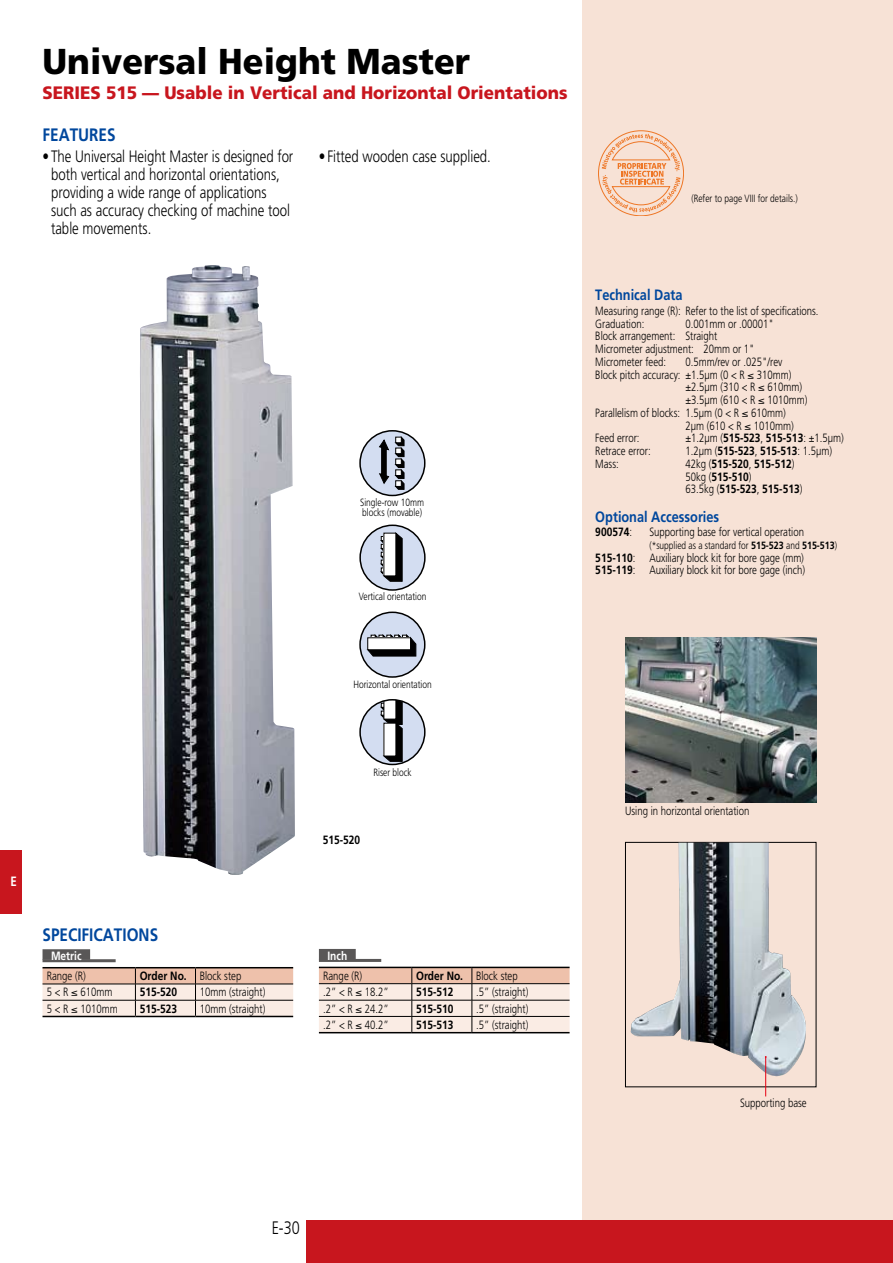
<style>
.page{position:relative;width:893px;height:1263px;background:#fff}
.page>*{position:absolute;margin:0;border:0;box-sizing:border-box;transform-origin:0 0}
.t1{font:900 36px "Mitutoyo Frutiger";color:#000}
.t2{font:900 18px "Mitutoyo Frutiger";color:#c8161e}
.t3{font:700 18px "Mitutoyo Frutiger";color:#00479d}
.t4{font:300 18px "Mitutoyo Frutiger";color:#000}
.t5{font:300 16.5px/18px "Mitutoyo Frutiger";color:#000}
.t6{font:700 15px "Mitutoyo Frutiger";color:#00479d}
.t7{font:700 13.5px "Mitutoyo Frutiger";color:#fff}
.t8{font:300 12px/12.8px "Mitutoyo Frutiger";color:#000}
.t9{font:700 12px/12.8px "Mitutoyo Frutiger";color:#000}
.t10{font:700 12px "Mitutoyo Frutiger";color:#fff}
.t11{font:300 10.5px/10.5px "Mitutoyo Frutiger";color:#000}
.s1{font-weight:700}
.s2{font-weight:300}
</style>
<div class="page">
<div style="left:583px;top:0;width:310px;height:1263px;background:#f7e2d6"></div>
<div style="left:306px;top:1220px;width:587px;height:43px;background:#c8161e"></div>
<div style="left:0;top:850px;width:21px;height:64px;background:#c8161e"></div>
<svg style="left:598px;top:130px;width:86px;height:86px"></svg>
<div style="left:360px;top:525px;width:65px;height:65px;background:#d3ddf1;border-radius:50%"></div>
<div style="left:360px;top:612px;width:65px;height:65px;background:#d3ddf1;border-radius:50%"></div>
<div style="left:360px;top:431px;width:65px;height:64px;background:#d3ddf1;border-radius:50%"></div>
<div style="left:360px;top:700px;width:65px;height:64px;background:#d3ddf1;border-radius:50%"></div>
<div style="left:359px;top:524px;width:67px;height:67px;border:2px solid #000;border-radius:50%"></div>
<svg style="left:380px;top:532px;width:23px;height:50px"></svg>
<div style="left:359px;top:611px;width:66px;height:67px;border:2px solid #000;border-radius:50%"></div>
<svg style="left:367px;top:634px;width:49px;height:22px"></svg>
<div style="left:359px;top:430px;width:66px;height:66px;border:2px solid #000;border-radius:50%"></div>
<svg style="left:395px;top:436px;width:9px;height:54px"></svg>
<svg style="left:379px;top:440px;width:10px;height:44px"></svg>
<div style="left:359px;top:699px;width:67px;height:66px;border:2px solid #000;border-radius:50%"></div>
<svg style="left:380px;top:699px;width:23px;height:63px"></svg>
<div style="left:625px;top:842px;width:191px;height:245px;border:1px solid #000"></div>
<img style="left:625px;top:638px;width:191px;height:164px">
<img style="left:140px;top:265px;width:155px;height:610px">
<img style="left:631px;top:843px;width:175px;height:233px">
<div style="left:319px;top:949px;width:37px;height:10px;background:#595757"></div>
<hr style="left:319px;top:959px;width:62px;height:3px;background:#595757">
<svg style="left:319px;top:967px;width:251px;height:66px;background:#e1cdc3"></svg>
<div style="left:43px;top:949px;width:47px;height:11px;background:#595757"></div>
<hr style="left:43px;top:959px;width:73px;height:3px;background:#595757">
<hr style="left:43px;top:967px;width:92px;height:1px;background:#000">
<hr style="left:135px;top:967px;width:60px;height:1px;background:#000">
<hr style="left:195px;top:967px;width:98px;height:1px;background:#000">
<hr style="left:43px;top:1016px;width:92px;height:1px;background:#000">
<hr style="left:135px;top:1016px;width:60px;height:1px;background:#000">
<hr style="left:195px;top:1016px;width:98px;height:1px;background:#000">
<svg style="left:43px;top:968px;width:250px;height:48px;background:#e5cfc3"></svg>
<hr style="left:765px;top:1057px;width:1px;height:39px;background:#e60012">
<h1 class="t1" style="left:43px;top:39px;width:429px">Universal Height Master</h1>
<h2 class="t2" style="left:43px;top:82px;width:527px">SERIES 515 — Usable in Vertical and Horizontal Orientations</h2>
<h2 class="t3" style="left:43px;top:124px;width:75px">FEATURES</h2>
<h3 class="t5" style="left:51px;top:147px;width:244px;text-indent:-8px">• The Universal Height Master is designed for both vertical and horizontal orientations, providing a wide range of applications such as accuracy checking of machine tool table movements.</h3>
<h3 class="t5" style="left:319px;top:147px;width:174px">• Fitted wooden case supplied.</h3>
<p class="t11" style="left:360px;top:497px;width:65px">Single-row 10mm blocks (movable)</p>
<p class="t11" style="left:359px;top:591px;width:69px">Vertical orientation</p>
<p class="t11" style="left:691px;top:193px;width:108px">(Refer to page VIII for details.)</p>
<p class="t6" style="left:595px;top:286px;width:89px">Technical Data</p>
<p class="t8" style="left:595px;top:305px;width:225px">Measuring range (R): Refer to the list of specifications.<br>Graduation:</p>
<p class="t8" style="left:595px;top:317px;width:180px;text-indent:90px">0.001mm or .00001"<br>Block arrangement: Straight<br>Micrometer adjustment: 20mm or 1"<br>Micrometer feed:</p>
<p class="t8" style="left:685px;top:356px;width:99px">0.5mm/rev or .025"/rev</p>
<p class="t8" style="left:595px;top:368px;width:198px">Block pitch accuracy: ±1.5µm (0 &lt; R ≤ 310mm)</p>
<p class="t8" style="left:685px;top:381px;width:118px">±2.5µm (310 &lt; R ≤ 610mm)</p>
<p class="t8" style="left:685px;top:394px;width:124px">±3.5µm (610 &lt; R ≤ 1010mm)</p>
<p class="t8" style="left:595px;top:407px;width:192px">Parallelism of blocks: 1.5µm (0 &lt; R ≤ 610mm)</p>
<p class="t8" style="left:685px;top:419px;width:110px">2µm (610 &lt; R ≤ 1010mm)</p>
<p class="t8" style="left:595px;top:432px;width:46px">Feed error:</p>
<p class="t8" style="left:685px;top:432px;width:160px">±1.2µm (<span class="s1">515-523</span>, <span class="s1">515-513</span>: ±1.5µm)</p>
<p class="t8" style="left:595px;top:445px;width:57px">Retrace error:</p>
<p class="t8" style="left:685px;top:445px;width:148px">1.2µm (<span class="s1">515-523</span>, <span class="s1">515-513</span>: 1.5µm)</p>
<p class="t8" style="left:595px;top:457px;width:25px">Mass:</p>
<p class="t9" style="left:685px;top:457px;width:119px"><span class="s2">42kg (</span>515-520<span class="s2">,</span> 515-512<span class="s2">)<br>50kg (</span>515-510<span class="s2">)<br>63.5kg (</span>515-523<span class="s2">,</span> 515-513<span class="s2">)</span></p>
<p class="t6" style="left:595px;top:507px;width:125px">Optional Accessories</p>
<p class="t9" style="left:595px;top:526px;width:38px">900574<span class="s2">:</span></p>
<p class="t8" style="left:649px;top:526px;width:156px">Supporting base for vertical operation</p>
<p class="t11" style="left:649px;top:540px;width:189px">(*supplied as a standard for <span class="s1">515-523</span> and <span class="s1">515-513</span>)</p>
<p class="t8" style="left:595px;top:551px;width:211px"><span class="s1">515-110</span>: Auxiliary block kit for bore gage (mm)<br><span class="s1">515-119</span>: Auxiliary block kit for bore gage (inch)</p>
<p class="t7" style="left:11px;top:874px;width:8px">E</p>
<h2 class="t3" style="left:43px;top:924px;width:117px">SPECIFICATIONS</h2>
<p class="t10" style="left:51px;top:949px;width:32px">Metric</p>
<p class="t8" style="left:47px;top:970px;width:40px">Range (R)</p>
<p class="t8" style="left:140px;top:970px;width:103px"><span class="s1">Order No.</span> Block step</p>
<p class="t8" style="left:47px;top:986px;width:67px">5 &lt; R ≤ 610mm</p>
<p class="t9" style="left:140px;top:986px;width:39px">515-520</p>
<p class="t8" style="left:200px;top:986px;width:67px">10mm (straight)</p>
<p class="t8" style="left:47px;top:1002px;width:73px">5 &lt; R ≤ 1010mm</p>
<p class="t9" style="left:140px;top:1002px;width:39px">515-523</p>
<p class="t8" style="left:200px;top:1002px;width:67px">10mm (straight)</p>
<p class="t11" style="left:353px;top:679px;width:80px">Horizontal orientation</p>
<p class="t11" style="left:373px;top:767px;width:40px">Riser block</p>
<p class="t9" style="left:323px;top:833px;width:39px">515-520</p>
<p class="t10" style="left:327px;top:948px;width:21px">Inch</p>
<p class="t8" style="left:323px;top:969px;width:40px">Range (R)</p>
<p class="t8" style="left:416px;top:969px;width:103px"><span class="s1">Order No.</span> Block step</p>
<p class="t8" style="left:323px;top:985px;width:67px">.2” &lt; R ≤ 18.2”</p>
<p class="t9" style="left:416px;top:985px;width:39px">515-512</p>
<p class="t8" style="left:476px;top:985px;width:54px">.5” (straight)</p>
<p class="t8" style="left:323px;top:1002px;width:67px">.2” &lt; R ≤ 24.2”</p>
<p class="t9" style="left:416px;top:1002px;width:39px">515-510</p>
<p class="t8" style="left:476px;top:1002px;width:54px">.5” (straight)</p>
<p class="t8" style="left:323px;top:1018px;width:67px">.2” &lt; R ≤ 40.2”</p>
<p class="t9" style="left:416px;top:1018px;width:39px">515-513</p>
<p class="t8" style="left:476px;top:1018px;width:54px">.5” (straight)</p>
<p class="t8" style="left:625px;top:804px;width:126px">Using in horizontal orientation</p>
<p class="t8" style="left:740px;top:1097px;width:68px">Supporting base</p>
<h2 class="t4" style="left:272px;top:1217px;width:30px">E-30</h2>
</div>
